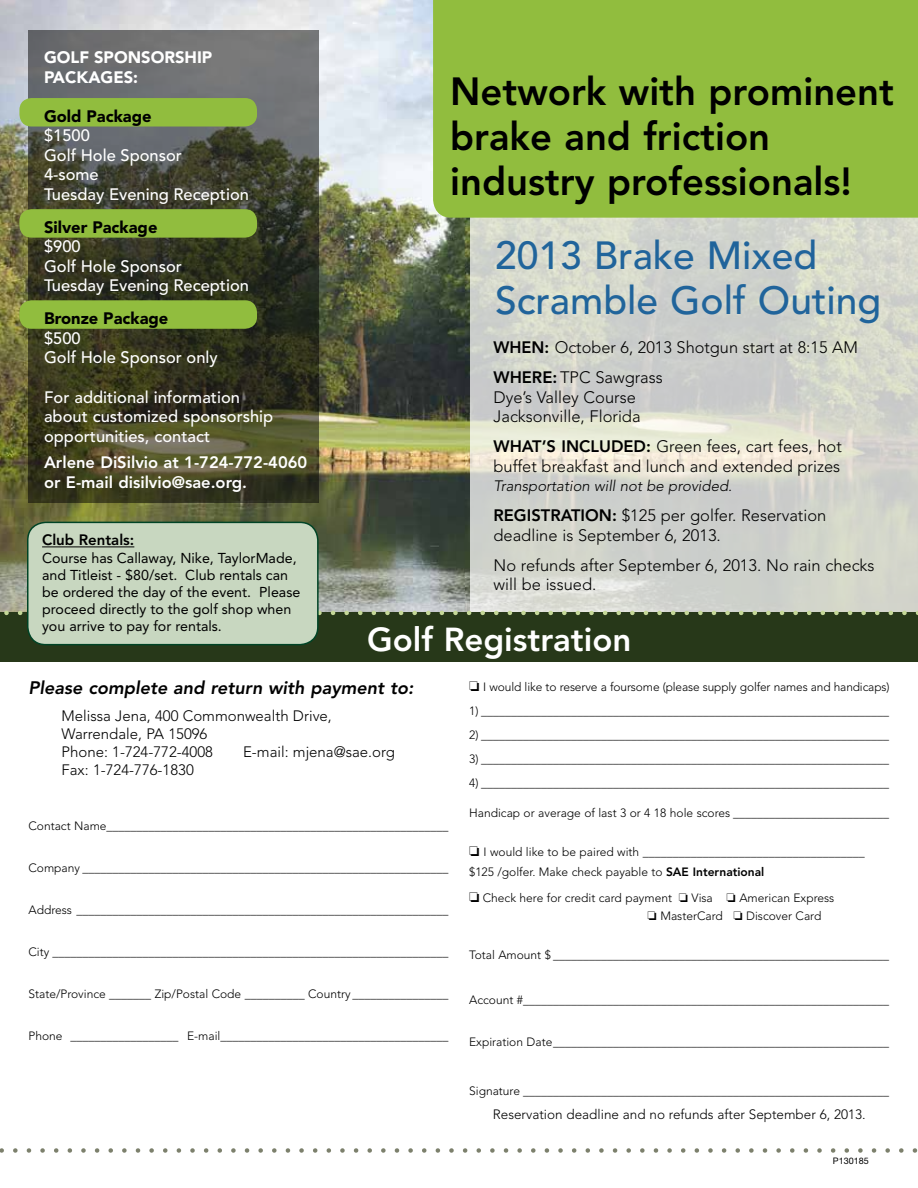
<style>
.page{position:relative;width:918px;height:1188px;background:#fff}
.page>*{position:absolute;margin:0;border:0;box-sizing:border-box;transform-origin:0 0}
.t1{font:800 39px/45px "Avenir";color:#000}
.t2{font:500 39px/45px "Avenir";color:#20649b}
.t3{font:800 33px "Avenir";color:#fff}
.t4{font:italic 800 18px "Avenir";color:#000}
.t5{font:300 16.5px/19.5px "Avenir";color:#000}
.t6{font:500 16.5px/19.5px "Avenir";color:#fff}
.t7{font:800 16.5px/19.5px "Avenir";color:#fff}
.t8{font:900 16.5px "Avenir";color:#000}
.t9{font:900 16.5px/19.5px "Avenir";color:#fff}
.t10{font:300 15px/18px "Avenir";color:#000}
.t11{font:italic 300 15px "Avenir";color:#000}
.t12{font:800 15px "Avenir";color:#000}
.t13{font:14.25px/17.1px "Avenir";color:#000}
.t14{font:300 13.5px "Avenir";color:#000}
.t15{font:300 12px/19.5px "Avenir";color:#000}
.t16{font:9px "Helvetica Neue LT Std";color:#000}
.s1{font-weight:800}
</style>
<div class="page">
<img style="left:0;top:0;width:470px;height:611px">
<svg style="left:0;top:1148px;width:918px;height:5px"></svg>
<svg style="left:470px;top:218px;width:448px;height:393px;background:#d4d6cd"></svg>
<div style="left:433px;top:0;width:485px;height:218px;background:#91bd3e"></div>
<div style="left:0;top:612px;width:918px;height:50px;background:#273819"></div>
<svg style="left:0;top:611px;width:918px;height:4px"></svg>
<div style="left:28px;top:522px;width:290px;height:123px;background:#c8d7c0;border-radius:18px"></div>
<div style="left:27px;top:522px;width:292px;height:123px;border:2px solid #004426;border-radius:18px"></div>
<hr style="left:42px;top:547px;width:92px;height:1px;background:#000">
<svg style="left:28px;top:30px;width:291px;height:473px;background:#464837"></svg>
<div style="left:19px;top:300px;width:238px;height:29px;background:#91bd3e;border-radius:12px"></div>
<div style="left:19px;top:209px;width:238px;height:29px;background:#91bd3e;border-radius:12px"></div>
<div style="left:19px;top:98px;width:238px;height:29px;background:#91bd3e;border-radius:12px"></div>
<h3 class="t9" style="left:44px;top:47px;width:170px">Golf Sponsorship<br>Packages:</h3>
<h3 class="t8" style="left:44px;top:106px;width:109px">Gold Package</h3>
<h3 class="t6" style="left:44px;top:126px;width:206px">$1500<br>Golf Hole Sponsor<br>4-some<br>Tuesday Evening Reception</h3>
<h3 class="t8" style="left:44px;top:217px;width:115px">Silver Package</h3>
<h3 class="t6" style="left:44px;top:237px;width:206px">$900<br>Golf Hole Sponsor<br>Tuesday Evening Reception</h3>
<h3 class="t8" style="left:44px;top:308px;width:126px">Bronze Package</h3>
<h3 class="t6" style="left:44px;top:329px;width:175px">$500<br>Golf Hole Sponsor only</h3>
<h3 class="t6" style="left:44px;top:388px;width:231px">For additional information about customized sponsorship opportunities, contact</h3>
<h3 class="t7" style="left:44px;top:453px;width:265px">Arlene DiSilvio at 1-724-772-4060 or E-mail disilvio@sae.org.</h3>
<p class="t12" style="left:42px;top:531px;width:94px">Club Rentals:</p>
<p class="t13" style="left:42px;top:549px;width:260px">Course has Callaway, Nike, TaylorMade, and Titleist - $80/set. Club rentals can be ordered the day of the event. Please proceed directly to the golf shop when you arrive to pay for rentals.</p>
<h1 class="t1" style="left:450px;top:69px;width:445px">Network with prominent brake and friction industry professionals!</h1>
<h1 class="t2" style="left:495px;top:234px;width:388px">2013 Brake Mixed<br>Scramble Golf Outing</h1>
<h3 class="t5" style="left:494px;top:332px;width:366px;line-height:30px"><span class="s1">WHEN:</span> October 6, 2013 Shotgun start at 8:15 AM<br><span class="s1">WHERE:</span> TPC Sawgrass</h3>
<h3 class="t5" style="left:494px;top:387px;width:149px">Dye’s Valley Course<br>Jacksonville, Florida</h3>
<h3 class="t5" style="left:494px;top:437px;width:350px"><span class="s1">WHAT’S INCLUDED:</span> Green fees, cart fees, hot buffet breakfast and lunch and extended prizes</h3>
<p class="t11" style="left:494px;top:477px;width:240px">Transportation will not be provided.</p>
<h3 class="t5" style="left:494px;top:506px;width:334px"><span class="s1">REGISTRATION:</span> $125 per golfer. Reservation deadline is September 6, 2013.</h3>
<h3 class="t5" style="left:494px;top:555px;width:383px">No refunds after September 6, 2013. No rain checks will be issued.</h3>
<h2 class="t3" style="left:367px;top:620px;width:266px">Golf Registration</h2>
<h3 class="t4" style="left:28px;top:678px;width:386px">Please complete and return with payment to:</h3>
<p class="t10" style="left:62px;top:707px;width:272px">Melissa Jena, 400 Commonwealth Drive,<br>Warrendale, PA 15096<br>Phone: 1-724-772-4008</p>
<p class="t10" style="left:243px;top:743px;width:153px">E-mail: mjena@sae.org</p>
<p class="t10" style="left:62px;top:761px;width:134px">Fax: 1-724-776-1830</p>
<p class="t15" style="left:28px;top:816px;width:421px">Contact Name_________________________________________________________</p>
<p class="t15" style="left:28px;top:858px;width:421px">Company _____________________________________________________________</p>
<p class="t15" style="left:28px;top:900px;width:422px">Address ______________________________________________________________</p>
<p class="t15" style="left:28px;top:942px;width:421px">City __________________________________________________________________</p>
<p class="t15" style="left:28px;top:984px;width:422px">State/Province _______ Zip/Postal Code __________ Country ________________</p>
<p class="t15" style="left:28px;top:1026px;width:421px">Phone __________________ E-mail______________________________________</p>
<p class="t15" style="left:469px;top:677px;width:422px">❏ I would like to reserve a foursome (please supply golfer names and handicaps)</p>
<p class="t15" style="left:469px;top:701px;width:421px">1) ____________________________________________________________________</p>
<p class="t15" style="left:469px;top:725px;width:421px">2) ____________________________________________________________________</p>
<p class="t15" style="left:469px;top:749px;width:421px">3) ____________________________________________________________________</p>
<p class="t15" style="left:469px;top:773px;width:421px">4) ____________________________________________________________________</p>
<p class="t15" style="left:469px;top:803px;width:422px">Handicap or average of last 3 or 4 18 hole scores __________________________</p>
<p class="t15" style="left:469px;top:842px;width:397px">❏ I would like to be paired with _____________________________________ $125 /golfer. Make check payable to <span class="s1">SAE International</span></p>
<p class="t15" style="left:648px;top:889px;width:188px;line-height:18px;text-indent:-178px">❏ Check here for credit card payment ❏ Visa ❏ American Express ❏ MasterCard ❏ Discover Card</p>
<p class="t15" style="left:469px;top:945px;width:422px">Total Amount $ ________________________________________________________</p>
<p class="t15" style="left:469px;top:990px;width:421px">Account #_____________________________________________________________</p>
<p class="t15" style="left:469px;top:1032px;width:421px">Expiration Date________________________________________________________</p>
<p class="t15" style="left:469px;top:1081px;width:422px">Signature _____________________________________________________________</p>
<p class="t14" style="left:493px;top:1106px;width:374px">Reservation deadline and no refunds after September 6, 2013.</p>
<p class="t16" style="left:833px;top:1155px;width:37px">P130185</p>
</div>
